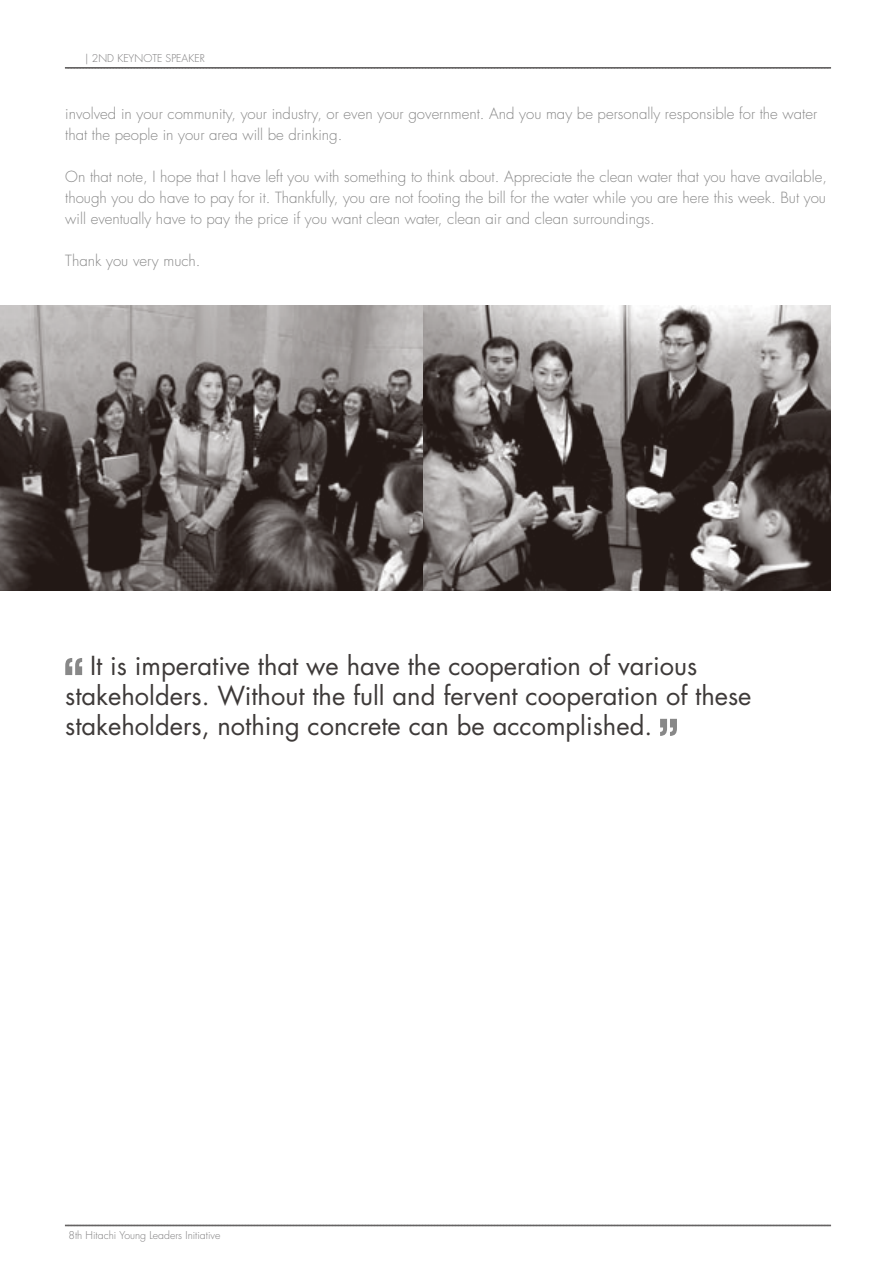
<style>
.page{position:relative;width:893px;height:1263px;background:#fff}
.page>*{position:absolute;margin:0;border:0;box-sizing:border-box;transform-origin:0 0}
.t1{font:25.5px/30px "Futura";color:#3e3a39}
.t2{font:300 15px/21px "Futura";color:#888}
.t3{font:300 10.5px "Futura";color:#7d7c7d}
</style>
<div class="page">
<svg style="left:65px;top:67px;width:766px;height:2px;background:#7a7979"></svg>
<svg style="left:65px;top:1224px;width:766px;height:2px;background:#959494"></svg>
<img style="left:422px;top:306px;width:409px;height:284px">
<img style="left:0;top:305px;width:422px;height:285px">
<svg style="left:65px;top:658px;width:17px;height:17px"></svg>
<svg style="left:660px;top:719px;width:17px;height:17px"></svg>
<p class="t3" style="left:85px;top:52px;width:121px">| 2ND KEYNOTE SPEAKER</p>
<p class="t2" style="left:65px;top:104px;width:753px">involved in your community, your industry, or even your government. And you may be personally responsible for the water that the people in your area will be drinking.</p>
<p class="t2" style="left:65px;top:167px;width:763px;text-align:justify">On that note, I hope that I have left you with something to think about. Appreciate the clean water that you have available, though you do have to pay for it. Thankfully, you are not footing the bill for the water while you are here this week. But you will eventually have to pay the price if you want clean water, clean air and clean surroundings.</p>
<p class="t2" style="left:65px;top:251px;width:137px">Thank you very much.</p>
<h1 class="t1" style="left:65px;top:651px;width:688px;text-indent:25px">It is imperative that we have the cooperation of various stakeholders. Without the full and fervent cooperation of these stakeholders, nothing concrete can be accomplished.</h1>
<p class="t3" style="left:69px;top:1228px;width:153px">8th Hitachi Young Leaders Initiative</p>
</div>
